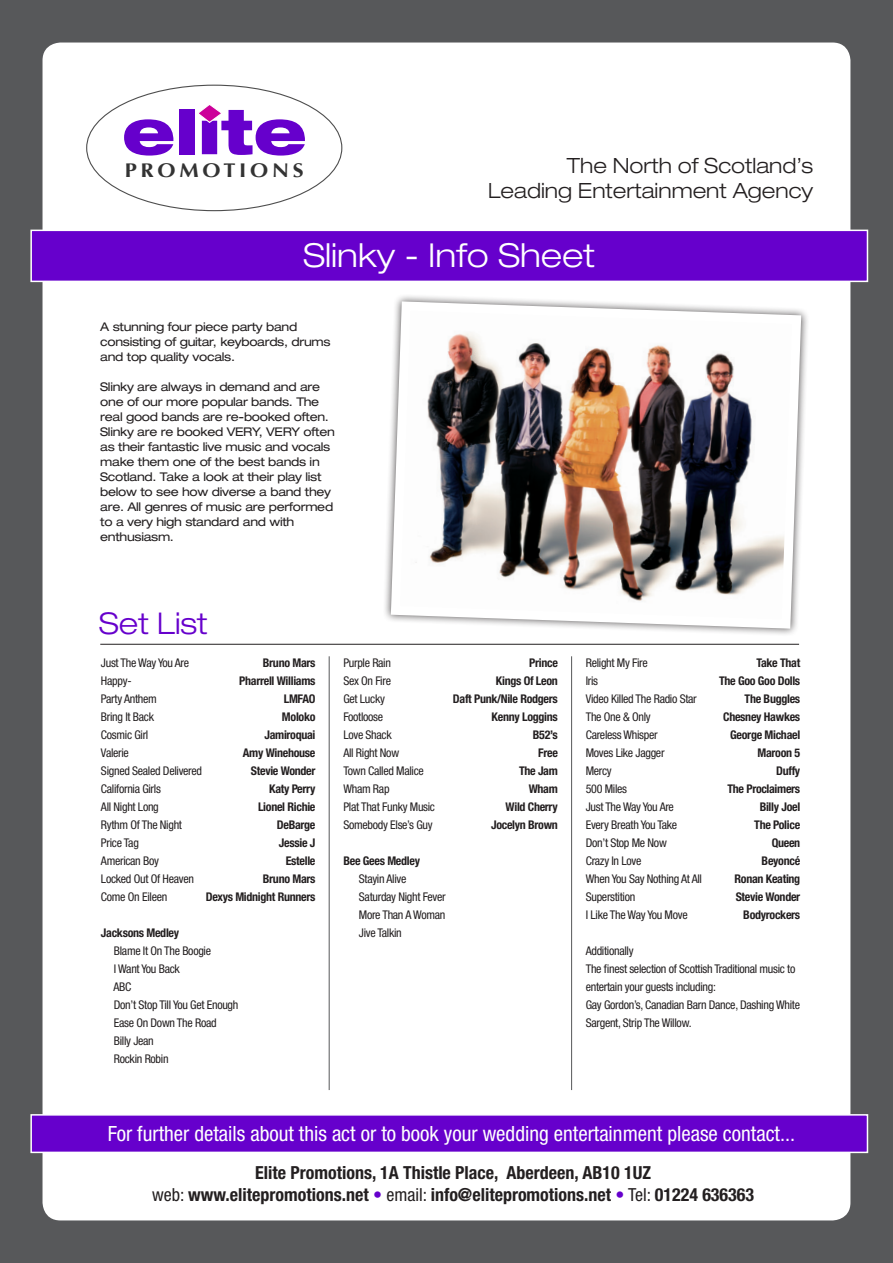
<style>
.page{position:relative;width:893px;height:1263px;background:#57585a}
.page>*{position:absolute;margin:0;border:0;box-sizing:border-box;transform-origin:0 0}
.t1{font:900 expanded 61.2px "Helvetica Neue";color:#60c}
.t2{font:300 expanded 33px "Helvetica Neue";color:#fff}
.t3{font:300 expanded 30px "Helvetica Neue";color:#60c}
.t4{font:condensed 21px "Helvetica Neue";color:#fff}
.t5{font:300 expanded 21px/25.2px "Helvetica Neue";color:#231f20;text-align:right}
.t6{font:700 19.8px "Optima";letter-spacing:.17em;color:#333;scale:1.1 1}
.t7{font:700 condensed 18px/21.6px "Helvetica Neue";color:#231f20;text-align:center}
.t8{font:condensed 12px/18px "Helvetica Neue";letter-spacing:-.025em;color:#231f20}
.t9{font:700 condensed 12px "Helvetica Neue";letter-spacing:-.025em;color:#231f20}
.t10{font:expanded 12px/15px "Helvetica Neue";letter-spacing:-.025em;color:#231f20}
.s1{font-weight:400}
.s2{font-weight:400;color:#60c}
</style>
<div class="page">
<div style="left:43px;top:43px;width:807px;height:1177px;background:#fff;border-radius:18px"></div>
<div style="left:30px;top:230px;width:838px;height:52px;background:#60c;border:2px solid #fff"></div>
<div style="left:30px;top:1114px;width:838px;height:39px;background:#60c;border:2px solid #fff"></div>
<div style="left:373px;top:1190px;width:9px;height:9px;border:3px solid #fff;border-radius:50%"></div>
<div style="left:615px;top:1190px;width:10px;height:9px;border:3px solid #fff;border-radius:50%"></div>
<svg style="left:199px;top:105px;width:22px;height:17px"></svg>
<hr style="left:100px;top:644px;width:699px;height:1px;background:#231f20">
<hr style="left:329px;top:656px;width:1px;height:434px;background:#57585a">
<hr style="left:571px;top:656px;width:1px;height:434px;background:#57585a">
<svg style="left:386px;top:297px;width:420px;height:336px"></svg>
<h1 class="t1" style="left:122px;top:92px;width:186px">elite</h1>
<h3 class="t6" style="left:125px;top:159px;width:164px">PROMOTIONS</h3>
<h3 class="t5" style="left:488px;top:152px;width:327px">The North of Scotland’s<br>Leading Entertainment Agency</h3>
<p class="t2" style="left:303px;top:236px;width:294px">Slinky - Info Sheet</p>
<p class="t10" style="left:100px;top:319px;width:232px">A stunning four piece party band consisting of guitar, keyboards, drums and top quality vocals.</p>
<p class="t10" style="left:100px;top:379px;width:236px">Slinky are always in demand and are one of our more popular bands. The real good bands are re-booked often.<br>Slinky are re booked VERY, VERY often as their fantastic live music and vocals make them one of the best bands in Scotland. Take a look at their play list below to see how diverse a band they are. All genres of music are performed to a very high standard and with enthusiasm.</p>
<p class="t3" style="left:99px;top:606px;width:110px">Set List</p>
<p class="t8" style="left:101px;top:654px;width:90px">Just The Way You Are</p>
<p class="t9" style="left:263px;top:656px;width:54px">Bruno Mars</p>
<p class="t8" style="left:101px;top:672px;width:32px">Happy-</p>
<p class="t9" style="left:239px;top:674px;width:78px">Pharrell Williams</p>
<p class="t8" style="left:101px;top:690px;width:57px">Party Anthem</p>
<p class="t9" style="left:284px;top:692px;width:33px">LMFAO</p>
<p class="t8" style="left:101px;top:708px;width:55px">Bring It Back</p>
<p class="t9" style="left:282px;top:710px;width:35px">Moloko</p>
<p class="t8" style="left:101px;top:726px;width:49px">Cosmic Girl</p>
<p class="t9" style="left:264px;top:728px;width:53px">Jamiroquai</p>
<p class="t8" style="left:101px;top:744px;width:29px">Valerie</p>
<p class="t9" style="left:243px;top:746px;width:74px">Amy Winehouse</p>
<p class="t8" style="left:101px;top:762px;width:103px">Signed Sealed Delivered</p>
<p class="t9" style="left:251px;top:764px;width:66px">Stevie Wonder</p>
<p class="t8" style="left:101px;top:780px;width:61px">California Girls</p>
<p class="t9" style="left:269px;top:782px;width:48px">Katy Perry</p>
<p class="t8" style="left:101px;top:798px;width:59px">All Night Long</p>
<p class="t9" style="left:258px;top:800px;width:59px">Lionel Richie</p>
<p class="t8" style="left:101px;top:816px;width:83px">Rythm Of The Night</p>
<p class="t9" style="left:277px;top:818px;width:40px">DeBarge</p>
<p class="t8" style="left:101px;top:834px;width:39px">Price Tag</p>
<p class="t9" style="left:279px;top:836px;width:38px">Jessie J</p>
<p class="t8" style="left:101px;top:852px;width:60px">American Boy</p>
<p class="t9" style="left:286px;top:854px;width:31px">Estelle</p>
<p class="t8" style="left:101px;top:870px;width:95px">Locked Out Of Heaven</p>
<p class="t9" style="left:263px;top:872px;width:54px">Bruno Mars</p>
<p class="t8" style="left:101px;top:888px;width:68px">Come On Eileen</p>
<p class="t9" style="left:206px;top:890px;width:111px">Dexys Midnight Runners</p>
<p class="t9" style="left:101px;top:926px;width:80px">Jacksons Medley</p>
<p class="t8" style="left:114px;top:942px;width:99px">Blame It On The Boogie</p>
<p class="t8" style="left:114px;top:960px;width:67px">I Want You Back</p>
<p class="t8" style="left:113px;top:978px;width:19px">ABC</p>
<p class="t8" style="left:114px;top:996px;width:126px">Don’t Stop Till You Get Enough</p>
<p class="t8" style="left:114px;top:1014px;width:104px">Ease On Down The Road</p>
<p class="t8" style="left:114px;top:1032px;width:41px">Billy Jean</p>
<p class="t8" style="left:114px;top:1050px;width:56px">Rockin Robin</p>
<p class="t8" style="left:343px;top:654px;width:49px">Purple Rain</p>
<p class="t9" style="left:529px;top:656px;width:30px">Prince</p>
<p class="t8" style="left:343px;top:672px;width:49px">Sex On Fire</p>
<p class="t9" style="left:496px;top:674px;width:63px">Kings Of Leon</p>
<p class="t8" style="left:343px;top:690px;width:43px">Get Lucky</p>
<p class="t9" style="left:453px;top:692px;width:106px">Daft Punk/Nile Rodgers</p>
<p class="t8" style="left:343px;top:708px;width:41px">Footloose</p>
<p class="t9" style="left:492px;top:710px;width:68px">Kenny Loggins</p>
<p class="t8" style="left:343px;top:726px;width:50px">Love Shack</p>
<p class="t9" style="left:533px;top:728px;width:26px">B52’s</p>
<p class="t8" style="left:343px;top:744px;width:57px">All Right Now</p>
<p class="t9" style="left:538px;top:746px;width:21px">Free</p>
<p class="t8" style="left:343px;top:762px;width:82px">Town Called Malice</p>
<p class="t9" style="left:519px;top:764px;width:40px">The Jam</p>
<p class="t8" style="left:343px;top:780px;width:48px">Wham Rap</p>
<p class="t9" style="left:529px;top:782px;width:31px">Wham</p>
<p class="t8" style="left:343px;top:798px;width:93px">Plat That Funky Music</p>
<p class="t9" style="left:506px;top:800px;width:54px">Wild Cherry</p>
<p class="t8" style="left:343px;top:816px;width:91px">Somebody Else’s Guy</p>
<p class="t9" style="left:491px;top:818px;width:68px">Jocelyn Brown</p>
<p class="t9" style="left:343px;top:854px;width:78px">Bee Gees Medley</p>
<p class="t8" style="left:359px;top:870px;width:49px">Stayin Alive</p>
<p class="t8" style="left:359px;top:888px;width:88px">Saturday Night Fever</p>
<p class="t8" style="left:359px;top:906px;width:88px">More Than A Woman</p>
<p class="t8" style="left:359px;top:924px;width:44px">Jive Talkin</p>
<p class="t8" style="left:586px;top:654px;width:63px">Relight My Fire</p>
<p class="t9" style="left:756px;top:656px;width:45px">Take That</p>
<p class="t8" style="left:586px;top:672px;width:14px">Iris</p>
<p class="t9" style="left:719px;top:674px;width:83px">The Goo Goo Dolls</p>
<p class="t8" style="left:586px;top:690px;width:113px">Video Killed The Radio Star</p>
<p class="t9" style="left:745px;top:692px;width:57px">The Buggles</p>
<p class="t8" style="left:586px;top:708px;width:66px">The One &amp; Only</p>
<p class="t9" style="left:723px;top:710px;width:79px">Chesney Hawkes</p>
<p class="t8" style="left:586px;top:726px;width:73px">Careless Whisper</p>
<p class="t9" style="left:730px;top:728px;width:72px">George Michael</p>
<p class="t8" style="left:586px;top:744px;width:80px">Moves Like Jagger</p>
<p class="t9" style="left:758px;top:746px;width:44px">Maroon 5</p>
<p class="t8" style="left:586px;top:762px;width:27px">Mercy</p>
<p class="t9" style="left:776px;top:764px;width:26px">Duffy</p>
<p class="t8" style="left:586px;top:780px;width:43px">500 Miles</p>
<p class="t9" style="left:727px;top:782px;width:74px">The Proclaimers</p>
<p class="t8" style="left:586px;top:798px;width:90px">Just The Way You Are</p>
<p class="t9" style="left:760px;top:800px;width:42px">Billy Joel</p>
<p class="t8" style="left:586px;top:816px;width:93px">Every Breath You Take</p>
<p class="t9" style="left:754px;top:818px;width:48px">The Police</p>
<p class="t8" style="left:586px;top:834px;width:83px">Don’t Stop Me Now</p>
<p class="t9" style="left:772px;top:836px;width:30px">Queen</p>
<p class="t8" style="left:586px;top:852px;width:57px">Crazy In Love</p>
<p class="t9" style="left:762px;top:854px;width:40px">Beyoncé</p>
<p class="t8" style="left:586px;top:870px;width:118px">When You Say Nothing At All</p>
<p class="t9" style="left:735px;top:872px;width:67px">Ronan Keating</p>
<p class="t8" style="left:586px;top:888px;width:51px">Superstition</p>
<p class="t9" style="left:736px;top:890px;width:66px">Stevie Wonder</p>
<p class="t8" style="left:586px;top:906px;width:103px">I Like The Way You Move</p>
<p class="t9" style="left:743px;top:908px;width:58px">Bodyrockers</p>
<p class="t8" style="left:586px;top:942px;width:49px">Additionally</p>
<p class="t8" style="left:586px;top:960px;width:211px">The finest selection of Scottish Traditional music to entertain your guests including:</p>
<p class="t8" style="left:586px;top:996px;width:216px">Gay Gordon’s, Canadian Barn Dance, Dashing White<br>Sargent, Strip The Willow.</p>
<h3 class="t4" style="left:108px;top:1121px;width:689px">For further details about this act or to book your wedding entertainment please contact...</h3>
<h3 class="t7" style="left:152px;top:1162px;width:603px">Elite Promotions, 1A Thistle Place, Aberdeen, AB10 1UZ<br><span class="s1">web:</span> www.elitepromotions.net <span class="s2">•</span> <span class="s1">email:</span> info@elitepromotions.net <span class="s2">•</span> <span class="s1">Tel:</span> 01224 636363</h3>
</div>
